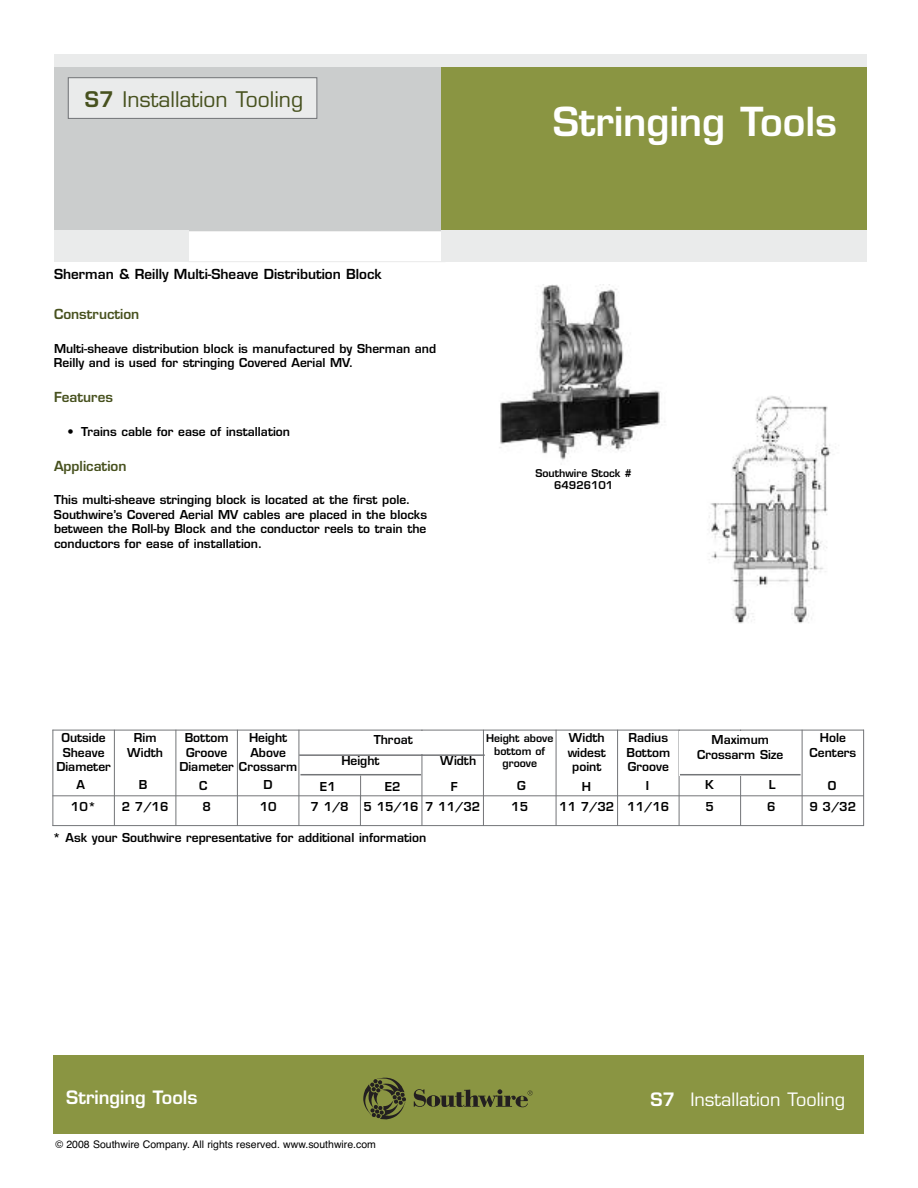
<style>
.page{position:relative;width:918px;height:1188px;background:#fff}
.page>*{position:absolute;margin:0;border:0;box-sizing:border-box;transform-origin:0 0}
.t1{font:600 39px "Eurostile";color:#fff}
.t2{font:21px "Eurostile";color:#47511e}
.t3{font:18px "Eurostile";color:#fff}
.t4{font:600 18px "Eurostile";color:#fff}
.t5{font:600 13.5px "Eurostile";color:#000}
.t6{font:600 13.5px "Eurostile";color:#47511e}
.t7{font:600 12px/14.4px "Eurostile";color:#000;text-align:center}
.t8{font:10.5px "Helvetica";color:#000}
.t9{font:600 10.5px/12.6px "Eurostile";color:#000;text-align:center}
.s1{font-weight:600}
</style>
<div class="page">
<div style="left:188px;top:231px;width:257px;height:31px;border:1px solid #eaebeb"></div>
<div style="left:54px;top:54px;width:812px;height:18px;background:#eaebeb"></div>
<div style="left:441px;top:68px;width:425px;height:163px;background:#8a9542"></div>
<div style="left:54px;top:68px;width:387px;height:163px;background:#cbcdcd"></div>
<div style="left:54px;top:231px;width:135px;height:31px;background:#eaebeb"></div>
<div style="left:441px;top:231px;width:425px;height:31px;background:#eaebeb"></div>
<div style="left:69px;top:78px;width:248px;height:40px;background:#eaebeb"></div>
<div style="left:68px;top:77px;width:249px;height:42px;border:1px solid #737578"></div>
<hr style="left:52px;top:730px;width:1px;height:96px;background:#737578">
<hr style="left:114px;top:730px;width:1px;height:96px;background:#737578">
<hr style="left:176px;top:730px;width:1px;height:96px;background:#737578">
<hr style="left:237px;top:730px;width:1px;height:96px;background:#737578">
<hr style="left:299px;top:730px;width:1px;height:96px;background:#737578">
<hr style="left:360px;top:795px;width:1px;height:31px;background:#737578">
<hr style="left:422px;top:730px;width:1px;height:96px;background:#737578">
<hr style="left:483px;top:730px;width:1px;height:96px;background:#737578">
<hr style="left:556px;top:730px;width:1px;height:96px;background:#737578">
<hr style="left:617px;top:730px;width:1px;height:96px;background:#737578">
<hr style="left:679px;top:730px;width:1px;height:96px;background:#737578">
<hr style="left:740px;top:730px;width:1px;height:96px;background:#737578">
<hr style="left:802px;top:730px;width:1px;height:96px;background:#737578">
<hr style="left:863px;top:730px;width:1px;height:96px;background:#737578">
<hr style="left:52px;top:730px;width:812px;height:1px;background:#737578">
<hr style="left:52px;top:795px;width:812px;height:1px;background:#737578">
<hr style="left:52px;top:825px;width:812px;height:1px;background:#737578">
<div style="left:305px;top:731px;width:177px;height:23px;background:#fff"></div>
<div style="left:680px;top:732px;width:121px;height:44px;background:#fff"></div>
<hr style="left:299px;top:754px;width:186px;height:2px;background:#737578">
<div style="left:54px;top:1056px;width:810px;height:78px;background:#8a9542"></div>
<svg style="left:363px;top:1078px;width:43px;height:41px"></svg>
<svg style="left:414px;top:1089px;width:119px;height:18px"></svg>
<img style="left:499px;top:284px;width:166px;height:181px">
<img style="left:709px;top:396px;width:122px;height:228px">
<hr style="left:300px;top:774px;width:121px;height:1px;background:#737578">
<hr style="left:680px;top:774px;width:121px;height:1px;background:#737578">
<svg style="left:360px;top:776px;width:1px;height:19px"></svg>
<h2 class="t2" style="left:85px;top:91px;width:220px"><span class="s1">S7</span> Installation Tooling</h2>
<p class="t5" style="left:54px;top:269px;width:329px">Sherman &amp; Reilly Multi-Sheave Distribution Block</p>
<p class="t6" style="left:54px;top:309px;width:87px">Construction</p>
<p class="t7" style="left:54px;top:342px;width:384px;text-align:left">Multi-sheave distribution block is manufactured by Sherman and<br>Reilly and is used for stringing Covered Aerial MV.</p>
<p class="t6" style="left:54px;top:392px;width:60px">Features</p>
<p class="t7" style="left:68px;top:425px;width:224px">• Trains cable for ease of installation</p>
<p class="t6" style="left:54px;top:461px;width:74px">Application</p>
<p class="t7" style="left:54px;top:494px;width:375px;text-align:left">This multi-sheave stringing block is located at the first pole.<br>Southwire’s Covered Aerial MV cables are placed in the blocks between the Roll-by Block and the conductor reels to train the conductors for ease of installation.</p>
<h1 class="t1" style="left:553px;top:106px;width:286px">Stringing Tools</h1>
<p class="t9" style="left:535px;top:468px;width:98px">Southwire Stock #<br>64926101</p>
<p class="t7" style="left:56px;top:732px;width:56px">Outside<br>Sheave<br>Diameter</p>
<p class="t7" style="left:127px;top:732px;width:37px">Rim<br>Width</p>
<p class="t7" style="left:185px;top:732px;width:45px">Bottom</p>
<p class="t7" style="left:249px;top:732px;width:40px;text-align:left">Height<br>Above</p>
<p class="t9" style="left:486px;top:733px;width:69px">Height above bottom of groove</p>
<p class="t7" style="left:568px;top:732px;width:40px">Width widest point</p>
<p class="t7" style="left:626px;top:732px;width:45px;text-align:left">Radius<br>Bottom<br>Groove</p>
<p class="t7" style="left:810px;top:732px;width:48px">Hole<br>Centers</p>
<p class="t7" style="left:374px;top:734px;width:41px">Throat</p>
<p class="t7" style="left:697px;top:734px;width:88px">Maximum<br>Crossarm Size</p>
<p class="t7" style="left:341px;top:755px;width:40px">Height</p>
<p class="t7" style="left:440px;top:755px;width:37px">Width</p>
<p class="t7" style="left:186px;top:747px;width:43px">Groove</p>
<p class="t7" style="left:179px;top:761px;width:119px">Diameter Crossarm</p>
<p class="t7" style="left:77px;top:779px;width:10px">A</p>
<p class="t7" style="left:139px;top:779px;width:10px">B</p>
<p class="t7" style="left:199px;top:780px;width:10px">C</p>
<p class="t7" style="left:263px;top:779px;width:11px">D</p>
<p class="t7" style="left:320px;top:780px;width:17px">E1</p>
<p class="t7" style="left:385px;top:781px;width:17px">E2</p>
<p class="t7" style="left:451px;top:780px;width:8px">F</p>
<p class="t7" style="left:582px;top:780px;width:11px">H</p>
<p class="t7" style="left:517px;top:780px;width:10px">G</p>
<p class="t7" style="left:646px;top:779px;width:5px">I</p>
<p class="t7" style="left:705px;top:779px;width:10px">K</p>
<p class="t7" style="left:769px;top:779px;width:8px">L</p>
<p class="t7" style="left:828px;top:780px;width:10px">O</p>
<p class="t7" style="left:71px;top:801px;width:27px">10*</p>
<p class="t7" style="left:122px;top:801px;width:48px">2 7/16</p>
<p class="t7" style="left:202px;top:801px;width:10px">8</p>
<p class="t7" style="left:260px;top:801px;width:18px">10</p>
<p class="t7" style="left:311px;top:801px;width:171px">7 1/8 5 15/16 7 11/32</p>
<p class="t7" style="left:511px;top:801px;width:18px">15</p>
<p class="t7" style="left:559px;top:801px;width:112px">11 7/32 11/16</p>
<p class="t7" style="left:706px;top:801px;width:10px">5</p>
<p class="t7" style="left:767px;top:801px;width:10px">6</p>
<p class="t7" style="left:810px;top:801px;width:48px">9 3/32</p>
<p class="t7" style="left:52px;top:831px;width:375px">* Ask your Southwire representative for additional information</p>
<h3 class="t4" style="left:66px;top:1091px;width:133px">Stringing Tools</h3>
<h3 class="t3" style="left:650px;top:1093px;width:196px"><span class="s1">S7</span> Installation Tooling</h3>
<p class="t8" style="left:56px;top:1138px;width:322px">© 2008 Southwire Company. All rights reserved. www.southwire.com</p>
<p class="t8" style="left:99px;top:1141px;width:136px">© 2006 Southwire Company.</p>
</div>
